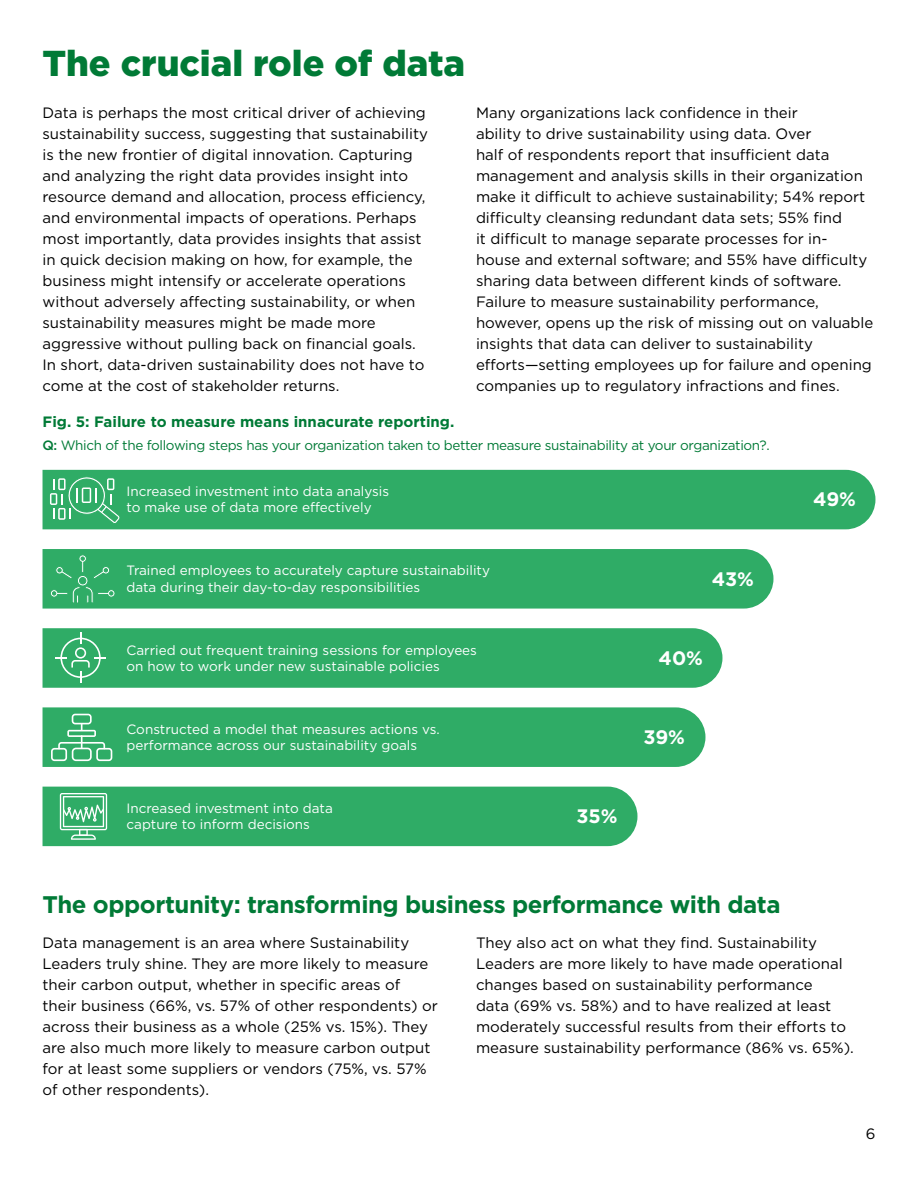
<style>
.page{position:relative;width:918px;height:1188px;background:#fff}
.page>*{position:absolute;margin:0;border:0;box-sizing:border-box;transform-origin:0 0}
.t1{font:900 36px "Gotham";color:#007a36}
.t2{font:700 24px "Gotham";letter-spacing:-.02em;color:#007a36}
.t3{font:700 19.5px "Gotham";letter-spacing:-.005em;color:#fff}
.t4{font:15px/21px "Gotham";color:#000}
.t5{font:700 15px "Gotham";color:#007a36}
.t6{font:13.5px/16.2px "Gotham";color:#fff}
.t7{font:13.5px "Gotham";letter-spacing:-.025em;color:#007a36}
.s1{font-weight:500}
</style>
<div class="page">
<div style="left:43px;top:470px;width:832px;height:59px;background:#2fac66"></div>
<div style="left:43px;top:549px;width:730px;height:60px;background:#2fac66"></div>
<div style="left:43px;top:707px;width:662px;height:60px;background:#2fac66"></div>
<svg style="left:50px;top:474px;width:71px;height:50px;background:#53ba80"></svg>
<svg style="left:50px;top:555px;width:65px;height:48px;background:#3db170"></svg>
<div style="left:43px;top:628px;width:679px;height:60px;background:#2fac66"></div>
<div style="left:43px;top:787px;width:594px;height:59px;background:#2fac66"></div>
<h1 class="t1" style="left:43px;top:39px;width:424px">The crucial role of data</h1>
<p class="t4" style="left:43px;top:102px;width:387px">Data is perhaps the most critical driver of achieving sustainability success, suggesting that sustainability is the new frontier of digital innovation. Capturing and analyzing the right data provides insight into resource demand and allocation, process efficiency, and environmental impacts of operations. Perhaps most importantly, data provides insights that assist in quick decision making on how, for example, the business might intensify or accelerate operations without adversely affecting sustainability, or when sustainability measures might be made more aggressive without pulling back on financial goals.<br>In short, data-driven sustainability does not have to come at the cost of stakeholder returns.</p>
<p class="t4" style="left:476px;top:102px;width:399px">Many organizations lack confidence in their<br>ability to drive sustainability using data. Over<br>half of respondents report that insufficient data management and analysis skills in their organization make it difficult to achieve sustainability; 54% report difficulty cleansing redundant data sets; 55% find<br>it difficult to manage separate processes for in&shy;house and external software; and 55% have difficulty sharing data between different kinds of software.<br>Failure to measure sustainability performance, however, opens up the risk of missing out on valuable insights that data can deliver to sustainability efforts—setting employees up for failure and opening companies up to regulatory infractions and fines.</p>
<p class="t5" style="left:43px;top:412px;width:413px">Fig. 5: Failure to measure means innacurate reporting.</p>
<p class="t7" style="left:43px;top:437px;width:729px"><span class="s1">Q:</span> Which of the following steps has your organization taken to better measure sustainability at your organization?.</p>
<p class="t6" style="left:126px;top:483px;width:264px">Increased investment into data analysis to make use of data more effectively</p>
<p class="t6" style="left:126px;top:562px;width:365px">Trained employees to accurately capture sustainability data during their day-to-day responsibilities</p>
<p class="t6" style="left:126px;top:641px;width:352px">Carried out frequent training sessions for employees on how to work under new sustainable policies</p>
<p class="t6" style="left:126px;top:721px;width:315px">Constructed a model that measures actions vs. performance across our sustainability goals</p>
<p class="t6" style="left:126px;top:800px;width:208px">Increased investment into data capture to inform decisions</p>
<h3 class="t3" style="left:576px;top:803px;width:43px">35%</h3>
<h3 class="t3" style="left:712px;top:566px;width:44px">43%</h3>
<h3 class="t3" style="left:659px;top:645px;width:46px">40%</h3>
<h3 class="t3" style="left:643px;top:724px;width:43px">39%</h3>
<h3 class="t3" style="left:813px;top:487px;width:44px">49%</h3>
<h2 class="t2" style="left:43px;top:888px;width:740px">The opportunity: transforming business performance with data</h2>
<p class="t4" style="left:43px;top:932px;width:397px">Data management is an area where Sustainability Leaders truly shine. They are more likely to measure their carbon output, whether in specific areas of their business (66%, vs. 57% of other respondents) or across their business as a whole (25% vs. 15%). They are also much more likely to measure carbon output for at least some suppliers or vendors (75%, vs. 57% of other respondents).</p>
<p class="t4" style="left:476px;top:932px;width:379px">They also act on what they find. Sustainability Leaders are more likely to have made operational changes based on sustainability performance<br>data (69% vs. 58%) and to have realized at least moderately successful results from their efforts to measure sustainability performance (86% vs. 65%).</p>
<p class="t4" style="left:866px;top:1123px;width:11px">6</p>
</div>
